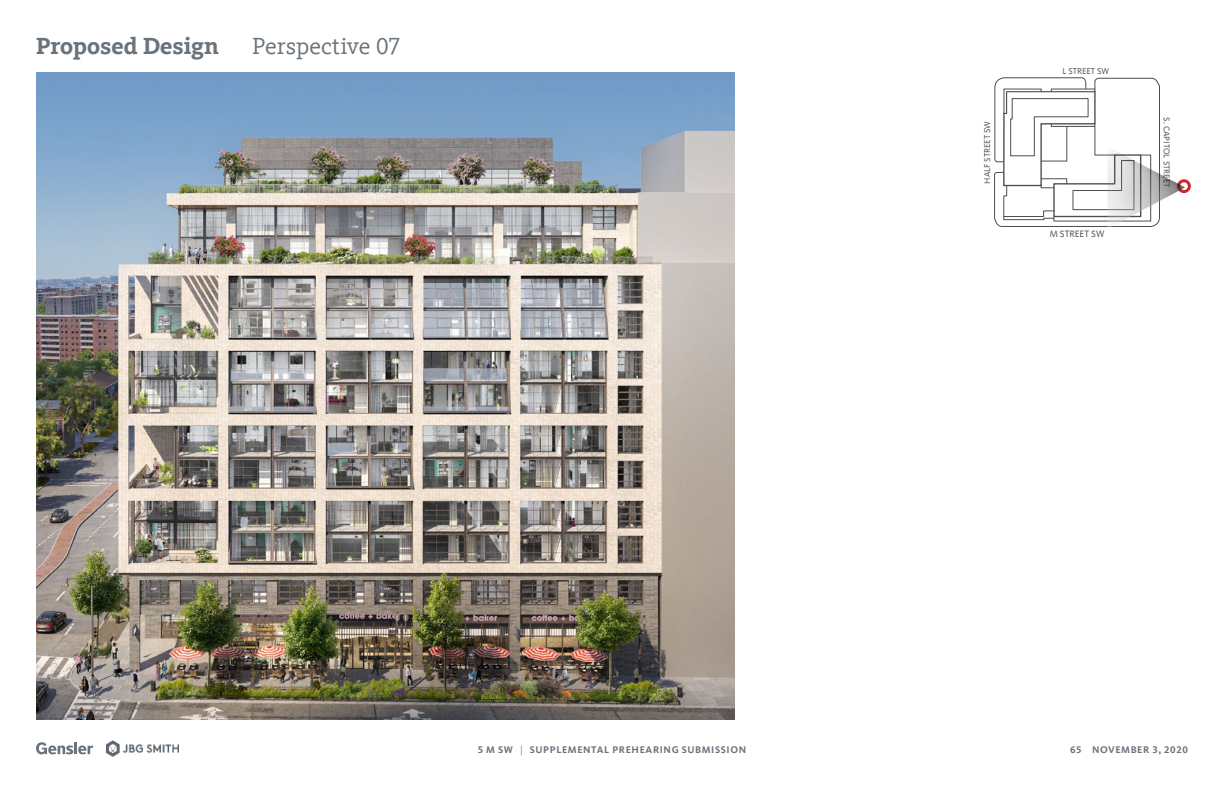
<style>
.page{position:relative;width:1224px;height:792px;background:#fff}
.page>*{position:absolute;margin:0;border:0;box-sizing:border-box;transform-origin:0 0}
.t1{font:700 24px "Kievit Slab Offc";color:#6a737b}
.t2{font:24px "Kievit Slab Offc";color:#6a737b}
.t3{font:700 10px "Kievit OT";letter-spacing:.06em;color:#6a737b}
.t4{font:9.5px "Kievit TTF";color:#000}
.t5{font:8.7px "Kievit TTF";color:#000}
.s1{font-weight:400}
</style>
<div class="page">
<img style="left:107px;top:740px;width:72px;height:16px">
<img style="left:36px;top:72px;width:698px;height:648px">
<svg style="left:36px;top:742px;width:57px;height:12px"></svg>
<div style="left:1177px;top:179px;width:14px;height:14px;border:3px solid #d2232a;border-radius:50%"></div>
<svg style="left:994px;top:77px;width:191px;height:150px"></svg>
<h1 class="t1" style="left:36px;top:32px;width:184px">Proposed Design</h1>
<h1 class="t2" style="left:252px;top:32px;width:151px">Perspective 07</h1>
<p class="t5" style="left:1062px;top:66px;width:48px">L STREET SW</p>
<p class="t5" style="left:982px;top:184px;width:64px;rotate:-90deg">HALF STREET SW</p>
<p class="t5" style="left:1172px;top:117px;width:71px;rotate:90deg">S. CAPITOL STREET</p>
<p class="t4" style="left:1050px;top:228px;width:56px">M STREET SW</p>
<p class="t3" style="left:478px;top:744px;width:270px">5 M SW <span class="s1">|</span> SUPPLEMENTAL PREHEARING SUBMISSION</p>
<p class="t3" style="left:1070px;top:744px;width:119px">65 NOVEMBER 3, 2020</p>
</div>
